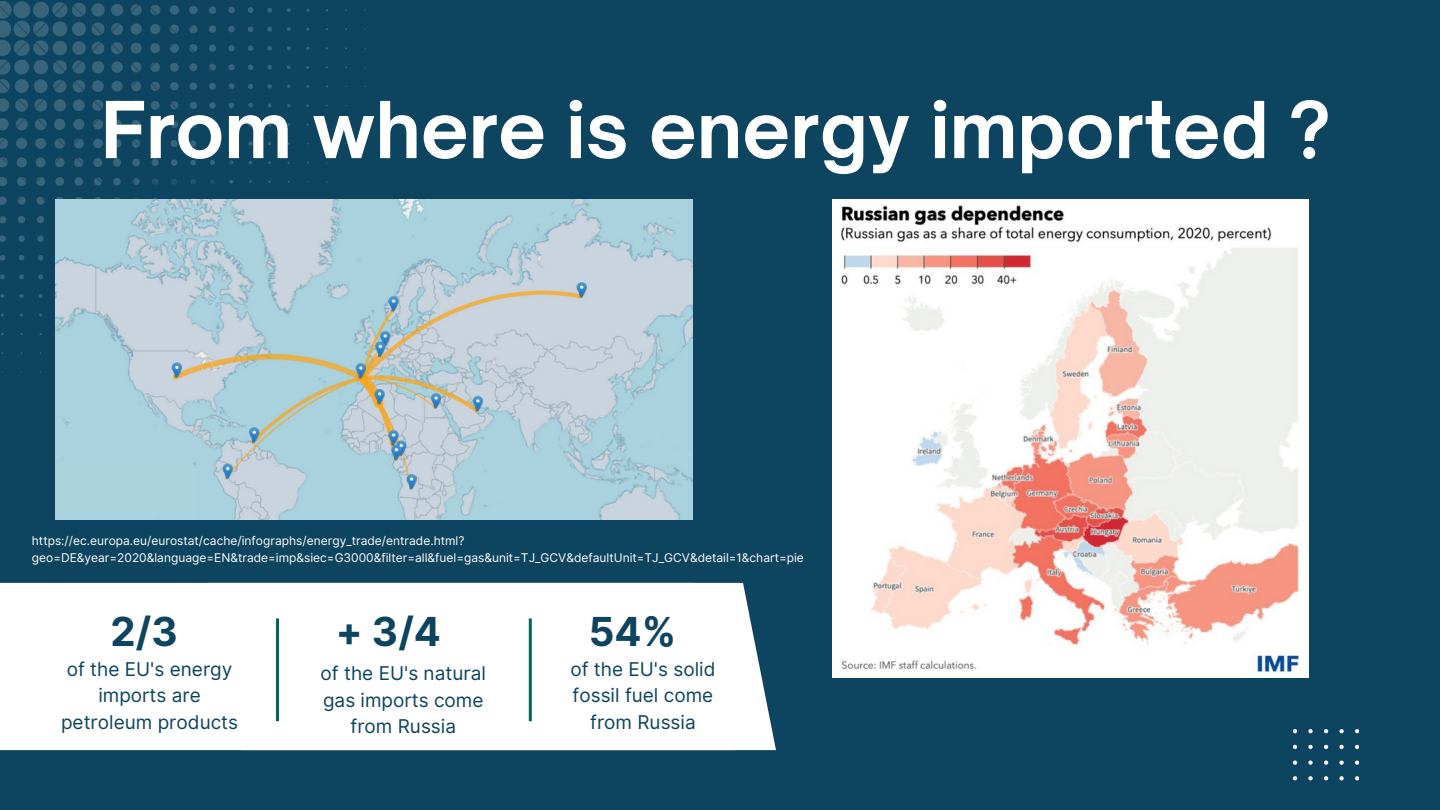
<style>
.page{position:relative;width:1440px;height:810px;background:#0d4460}
.page>*{position:absolute;margin:0;border:0;box-sizing:border-box;transform-origin:0 0}
.t1{font:700 75px "Open Sauce One";color:#fff}
.t2{font:700 40px "Inter";color:#0d4460}
.t3{font:19px/26.2px "Inter";color:#0d4460;text-align:center}
.t4{font:12px/16.5px "Inter";color:#fff}
</style>
<div class="page">
<img style="left:0;top:1px;width:365px;height:372px">
<div style="left:0;top:583px;width:776px;height:167px;background:#fff"></div>
<hr style="left:276px;top:618px;width:3px;height:103px;background:#056558">
<hr style="left:529px;top:618px;width:3px;height:103px;background:#056558">
<svg style="left:1293px;top:729px;width:4px;height:4px"></svg>
<svg style="left:1308px;top:729px;width:5px;height:4px"></svg>
<svg style="left:1324px;top:729px;width:4px;height:4px"></svg>
<svg style="left:1339px;top:729px;width:5px;height:4px"></svg>
<svg style="left:1355px;top:729px;width:4px;height:4px"></svg>
<svg style="left:1293px;top:745px;width:4px;height:4px"></svg>
<svg style="left:1308px;top:745px;width:5px;height:4px"></svg>
<svg style="left:1324px;top:745px;width:4px;height:4px"></svg>
<svg style="left:1339px;top:745px;width:5px;height:4px"></svg>
<svg style="left:1355px;top:745px;width:4px;height:4px"></svg>
<svg style="left:1293px;top:761px;width:4px;height:4px"></svg>
<svg style="left:1308px;top:761px;width:5px;height:4px"></svg>
<svg style="left:1324px;top:761px;width:4px;height:4px"></svg>
<svg style="left:1339px;top:761px;width:5px;height:4px"></svg>
<svg style="left:1355px;top:761px;width:4px;height:4px"></svg>
<svg style="left:1293px;top:776px;width:4px;height:4px"></svg>
<svg style="left:1308px;top:776px;width:5px;height:4px"></svg>
<svg style="left:1324px;top:776px;width:4px;height:4px"></svg>
<svg style="left:1339px;top:776px;width:5px;height:4px"></svg>
<svg style="left:1355px;top:776px;width:4px;height:4px"></svg>
<img style="left:55px;top:199px;width:637px;height:321px">
<img style="left:833px;top:199px;width:475px;height:478px">
<h1 class="t1" style="left:101px;top:83px;width:1231px">From where is energy imported ?</h1>
<p class="t4" style="left:32px;top:532px;width:774px">https://ec.europa.eu/eurostat/cache/infographs/energy_trade/entrade.html? geo=DE&amp;year=2020&amp;language=EN&amp;trade=imp&amp;siec=G3000&amp;filter=all&amp;fuel=gas&amp;unit=TJ_GCV&amp;defaultUnit=TJ_GCV&amp;detail=1&amp;chart=pie</p>
<h2 class="t2" style="left:111px;top:608px;width:69px">2/3</h2>
<h2 class="t2" style="left:336px;top:608px;width:107px">+ 3/4</h2>
<h3 class="t3" style="left:321px;top:660px;width:167px">of the EU's natural gas imports come from Russia</h3>
<h3 class="t3" style="left:61px;top:656px;width:179px">of the EU's energy imports are petroleum products</h3>
<h2 class="t2" style="left:589px;top:608px;width:89px">54%</h2>
<h3 class="t3" style="left:570px;top:656px;width:147px">of the EU's solid fossil fuel come from Russia</h3>
</div>
